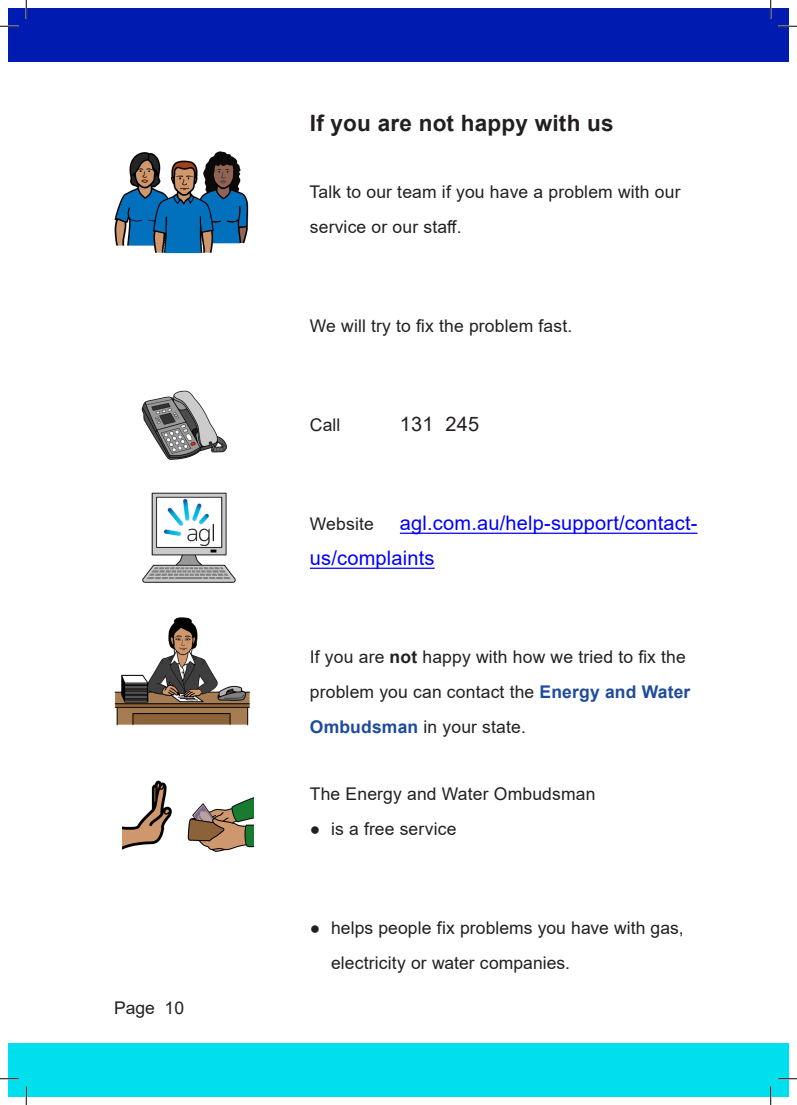
<style>
.page{position:relative;width:797px;height:1105px;background:#fff}
.page>*{position:absolute;margin:0;border:0;box-sizing:border-box;transform-origin:0 0}
.t1{font:700 22.5px "Arial";letter-spacing:.01em;color:#231f20}
.t2{font:20px/35px "Arial";letter-spacing:.01em;color:#00f}
.t3{font:20px "Arial";letter-spacing:.01em;color:#231f20}
.t4{font:17.5px/35px "Arial";letter-spacing:.01em;color:#231f20}
.s1{font-weight:700}
.s2{font-weight:700;color:#1e4b9d}
</style>
<div class="page">
<div style="left:9px;top:9px;width:761px;height:53px;background:#001cb0"></div>
<div style="left:770px;top:9px;width:18px;height:53px;background:#001cb0"></div>
<div style="left:770px;top:1043px;width:18px;height:53px;background:#00dfed"></div>
<div style="left:9px;top:1043px;width:761px;height:53px;background:#00dfed"></div>
<hr style="left:400px;top:533px;width:297px;height:1px;background:#00f">
<hr style="left:310px;top:568px;width:124px;height:1px;background:#00f">
<img style="left:114px;top:151px;width:135px;height:103px">
<img style="left:141px;top:390px;width:86px;height:70px">
<img style="left:142px;top:492px;width:94px;height:91px">
<img style="left:165px;top:499px;width:48px;height:46px">
<img style="left:115px;top:617px;width:135px;height:108px">
<img style="left:122px;top:780px;width:131px;height:72px">
<svg style="left:0;top:25px;width:19px;height:2px"></svg>
<svg style="left:778px;top:25px;width:19px;height:2px"></svg>
<svg style="left:0;top:1078px;width:19px;height:1px"></svg>
<svg style="left:778px;top:1078px;width:19px;height:1px"></svg>
<svg style="left:25px;top:0;width:2px;height:19px"></svg>
<svg style="left:25px;top:1086px;width:2px;height:19px"></svg>
<svg style="left:770px;top:0;width:1px;height:19px"></svg>
<svg style="left:770px;top:1086px;width:1px;height:19px"></svg>
<p class="t4" style="left:114px;top:990px;width:72px">Page 10</p>
<p class="t1" style="left:310px;top:107px;width:305px">If you are not happy with us</p>
<p class="t4" style="left:309px;top:174px;width:372px">Talk to our team if you have a problem with our service or our staff.</p>
<p class="t4" style="left:310px;top:308px;width:264px">We will try to fix the problem fast.</p>
<p class="t4" style="left:310px;top:407px;width:32px">Call</p>
<p class="t3" style="left:400px;top:410px;width:81px">131 245</p>
<p class="t2" style="left:310px;top:505px;width:389px;text-indent:90px">agl.com.au/help-support/contact&shy;us/complaints</p>
<p class="t4" style="left:310px;top:506px;width:65px">Website</p>
<p class="t4" style="left:310px;top:639px;width:382px">If you are <span class="s1">not</span> happy with how we tried to fix the problem you can contact the <span class="s2">Energy and Water<br>Ombudsman</span> in your state.</p>
<p class="t4" style="left:310px;top:776px;width:287px">The Energy and Water Ombudsman</p>
<p class="t4" style="left:310px;top:811px;width:148px">● is a free service</p>
<p class="t4" style="left:331px;top:910px;width:354px;text-indent:-21px">● helps people fix problems you have with gas, electricity or water companies.</p>
</div>
